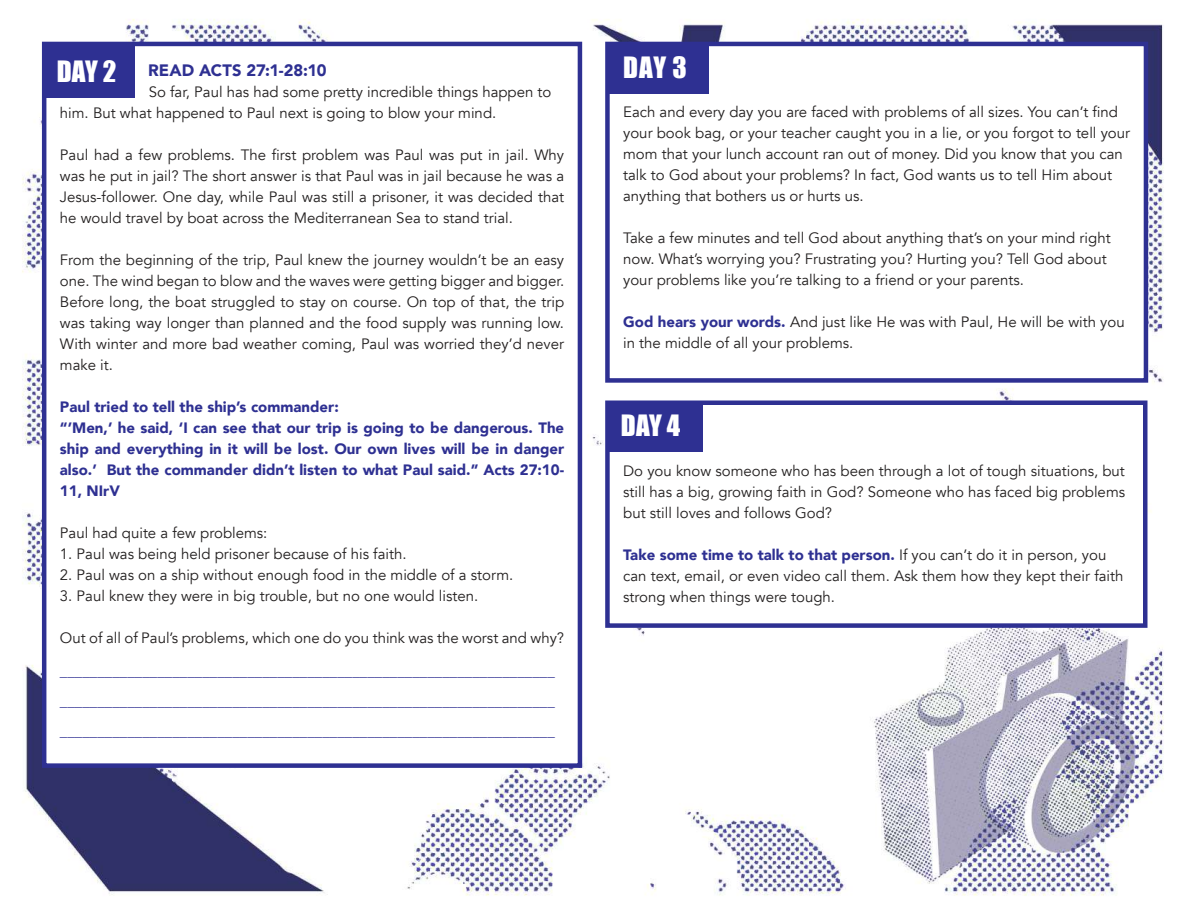
<style>
.page{position:relative;width:1188px;height:918px;background:#fff}
.page>*{position:absolute;margin:0;border:0;box-sizing:border-box;transform-origin:0 0}
.t1{font:27px "Impact";letter-spacing:.01em;color:#fff}
.t2{font:900 16.5px "Avenir";color:#2e3092}
.t3{font:15px/21px "Avenir";color:#221f1f}
.t4{font:900 15px/21px "Avenir";color:#2e3092}
.t5{font:15px/30px "Avenir";color:#2e3092;text-align:justify}
.s1{font-weight:900;color:#2e3092}
</style>
<div class="page">
<img style="left:22px;top:19px;width:1142px;height:877px">
<div style="left:607px;top:44px;width:539px;height:336px;background:#fff"></div>
<div style="left:605px;top:42px;width:543px;height:341px;border:5px solid #2e3092"></div>
<div style="left:44px;top:44px;width:536px;height:722px;background:#fff"></div>
<div style="left:42px;top:42px;width:540px;height:726px;border:5px solid #2e3092"></div>
<div style="left:608px;top:45px;width:100px;height:49px;background:#2e3092"></div>
<div style="left:45px;top:44px;width:90px;height:53px;background:#2e3092"></div>
<div style="left:607px;top:403px;width:538px;height:223px;background:#fff"></div>
<div style="left:605px;top:400px;width:543px;height:228px;border:5px solid #2e3092"></div>
<div style="left:608px;top:402px;width:94px;height:50px;background:#2e3092"></div>
<h1 class="t1" style="left:57px;top:57px;width:61px">DAY 2</h1>
<h1 class="t1" style="left:623px;top:53px;width:65px">DAY 3</h1>
<p class="t2" style="left:148px;top:64px;width:180px">READ ACTS 27:1-28:10</p>
<p class="t3" style="left:60px;top:83px;width:493px;text-indent:89px">So far, Paul has had some pretty incredible things happen to him. But what happened to Paul next is going to blow your mind.</p>
<p class="t3" style="left:60px;top:145px;width:506px;text-align:justify">Paul had a few problems. The first problem was Paul was put in jail. Why was he put in jail? The short answer is that Paul was in jail because he was a Jesus-follower. One day, while Paul was still a prisoner, it was decided that he would travel by boat across the Mediterranean Sea to stand trial.</p>
<p class="t3" style="left:60px;top:251px;width:506px;text-align:justify">From the beginning of the trip, Paul knew the journey wouldn’t be an easy one. The wind began to blow and the waves were getting bigger and bigger.<br>Before long, the boat struggled to stay on course. On top of that, the trip was taking way longer than planned and the food supply was running low.<br>With winter and more bad weather coming, Paul was worried they’d never make it.</p>
<p class="t4" style="left:60px;top:398px;width:506px">Paul tried to tell the ship’s commander:<br>“’Men,’ he said, ‘I can see that our trip is going to be dangerous. The ship and everything in it will be lost. Our own lives will be in danger also.’ But the commander didn’t listen to what Paul said.” Acts 27:10- 11, NIrV</p>
<p class="t3" style="left:60px;top:524px;width:209px">Paul had quite a few problems:</p>
<p class="t3" style="left:60px;top:545px;width:348px">1. Paul was being held prisoner because of his faith.</p>
<p class="t3" style="left:60px;top:566px;width:455px">2. Paul was on a ship without enough food in the middle of a storm.</p>
<p class="t3" style="left:60px;top:587px;width:420px">3. Paul knew they were in big trouble, but no one would listen.</p>
<p class="t3" style="left:60px;top:629px;width:506px">Out of all of Paul’s problems, which one do you think was the worst and why?</p>
<p class="t5" style="left:60px;top:658px;width:497px">__________________________________________________________________ __________________________________________________________________ __________________________________________________________________</p>
<p class="t3" style="left:623px;top:101px;width:508px">Each and every day you are faced with problems of all sizes. You can’t find your book bag, or your teacher caught you in a lie, or you forgot to tell your mom that your lunch account ran out of money. Did you know that you can talk to God about your problems? In fact, God wants us to tell Him about anything that bothers us or hurts us.</p>
<p class="t3" style="left:623px;top:229px;width:489px">Take a few minutes and tell God about anything that’s on your mind right now. What’s worrying you? Frustrating you? Hurting you? Tell God about your problems like you’re talking to a friend or your parents.</p>
<p class="t3" style="left:623px;top:313px;width:503px"><span class="s1">God hears your words.</span> And just like He was with Paul, He will be with you in the middle of all your problems.</p>
<h1 class="t1" style="left:621px;top:411px;width:61px">DAY 4</h1>
<p class="t3" style="left:623px;top:461px;width:503px;text-align:justify">Do you know someone who has been through a lot of tough situations, but still has a big, growing faith in God? Someone who has faced big problems but still loves and follows God?</p>
<p class="t3" style="left:623px;top:545px;width:502px"><span class="s1">Take some time to talk to that person.</span> If you can’t do it in person, you can text, email, or even video call them. Ask them how they kept their faith strong when things were tough.</p>
</div>
